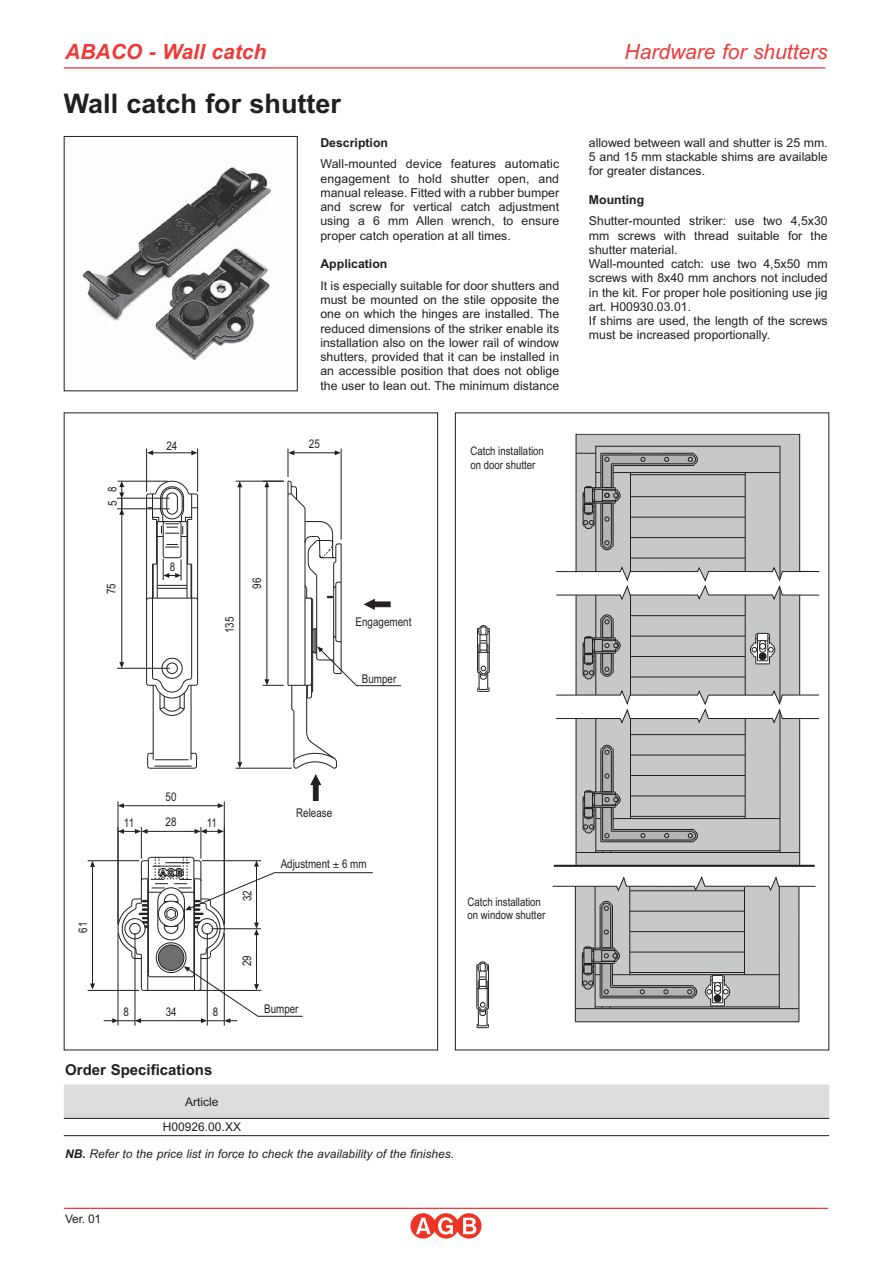
<style>
.page{position:relative;width:893px;height:1263px;background:#fff}
.page>*{position:absolute;margin:0;border:0;box-sizing:border-box;transform-origin:0 0}
.t1{font:700 27px "Arial";color:#231f20}
.t2{font:italic 21px "Arial";color:#ef393a}
.t3{font:italic 700 21px "Arial";color:#ef393a}
.t4{font:700 15px "Arial";color:#231f20}
.t5{font:12.3px/14.2px "Arial";color:#231f20;text-align:justify}
.t6{font:700 12.3px "Arial";color:#231f20}
.t7{font:12px "Arial Narrow";color:#231f20}
.t8{font:italic 12px "Arial";color:#231f20}
.t9{font:12px/25.7px "Arial";color:#231f20;text-align:center}
.t10{font:11.7px/14px "Arial Narrow";color:#231f20}
.s1{font-weight:700}
</style>
<div class="page">
<hr style="left:64px;top:67px;width:761px;height:2px;background:#ef393a">
<hr style="left:146px;top:449px;width:1px;height:43px;background:#231f20">
<hr style="left:153px;top:452px;width:39px;height:1px;background:#231f20">
<svg style="left:147px;top:450px;width:6px;height:5px"></svg>
<svg style="left:191px;top:450px;width:6px;height:5px"></svg>
<hr style="left:197px;top:449px;width:1px;height:43px;background:#231f20">
<hr style="left:236px;top:768px;width:56px;height:1px;background:#231f20">
<hr style="left:239px;top:487px;width:1px;height:275px;background:#231f20">
<svg style="left:237px;top:762px;width:5px;height:6px"></svg>
<svg style="left:237px;top:482px;width:5px;height:5px"></svg>
<hr style="left:236px;top:481px;width:48px;height:1px;background:#231f20">
<hr style="left:118px;top:481px;width:50px;height:1px;background:#231f20">
<hr style="left:117px;top:498px;width:53px;height:1px;background:#231f20">
<hr style="left:117px;top:508px;width:53px;height:1px;background:#231f20">
<hr style="left:121px;top:514px;width:1px;height:148px;background:#231f20">
<svg style="left:119px;top:481px;width:5px;height:34px"></svg>
<svg style="left:119px;top:662px;width:5px;height:6px"></svg>
<hr style="left:117px;top:668px;width:53px;height:1px;background:#231f20">
<hr style="left:88px;top:860px;width:51px;height:1px;background:#231f20">
<hr style="left:92px;top:866px;width:1px;height:118px;background:#231f20">
<svg style="left:90px;top:861px;width:5px;height:6px"></svg>
<svg style="left:90px;top:983px;width:5px;height:6px"></svg>
<hr style="left:88px;top:990px;width:51px;height:1px;background:#231f20">
<hr style="left:224px;top:801px;width:1px;height:123px;background:#231f20">
<hr style="left:123px;top:805px;width:95px;height:1px;background:#231f20">
<svg style="left:218px;top:803px;width:6px;height:5px"></svg>
<svg style="left:119px;top:803px;width:5px;height:5px"></svg>
<hr style="left:118px;top:801px;width:1px;height:123px;background:#231f20">
<hr style="left:141px;top:827px;width:1px;height:31px;background:#231f20">
<hr style="left:147px;top:831px;width:48px;height:1px;background:#231f20">
<svg style="left:118px;top:829px;width:30px;height:5px"></svg>
<hr style="left:201px;top:827px;width:1px;height:31px;background:#231f20">
<svg style="left:194px;top:829px;width:30px;height:5px"></svg>
<hr style="left:118px;top:933px;width:1px;height:92px;background:#231f20">
<hr style="left:135px;top:933px;width:1px;height:92px;background:#231f20">
<hr style="left:207px;top:933px;width:1px;height:92px;background:#231f20">
<hr style="left:224px;top:933px;width:1px;height:92px;background:#231f20">
<svg style="left:146px;top:480px;width:52px;height:289px"></svg>
<svg style="left:263px;top:449px;width:138px;height:352px"></svg>
<svg style="left:476px;top:961px;width:13px;height:67px"></svg>
<svg style="left:477px;top:625px;width:13px;height:67px"></svg>
<hr style="left:554px;top:865px;width:261px;height:2px;background:#231f20">
<svg style="left:552px;top:876px;width:264px;height:146px"></svg>
<svg style="left:555px;top:434px;width:265px;height:432px"></svg>
<div style="left:64px;top:1084px;width:765px;height:34px;background:#dcddde"></div>
<hr style="left:64px;top:1118px;width:765px;height:1px;background:#231f20">
<hr style="left:64px;top:1135px;width:765px;height:1px;background:#231f20">
<img style="left:82px;top:167px;width:189px;height:193px">
<div style="left:64px;top:136px;width:234px;height:255px;border:1px solid #231f20"></div>
<svg style="left:410px;top:1213px;width:72px;height:25px"></svg>
<hr style="left:64px;top:1208px;width:764px;height:1px;background:#ef393a">
<svg style="left:104px;top:856px;width:269px;height:167px"></svg>
<h2 class="t3" style="left:65px;top:44px;width:202px">ABACO - Wall catch</h2>
<h2 class="t2" style="left:625px;top:44px;width:205px">Hardware for shutters</h2>
<h1 class="t1" style="left:64px;top:94px;width:279px">Wall catch for shutter</h1>
<p class="t6" style="left:320px;top:138px;width:69px">Description</p>
<p class="t5" style="left:320px;top:158px;width:240px">Wall-mounted device features automatic engagement to hold shutter open, and manual release. Fitted with a rubber bumper and screw for vertical catch adjustment using a 6 mm Allen wrench, to ensure proper catch operation at all times.</p>
<p class="t6" style="left:320px;top:259px;width:68px">Application</p>
<p class="t5" style="left:320px;top:280px;width:240px">It is especially suitable for door shutters and must be mounted on the stile opposite the one on which the hinges are installed. The reduced dimensions of the striker enable its installation also on the lower rail of window shutters, provided that it can be installed in an accessible position that does not oblige the user to lean out. The minimum distance</p>
<p class="t7" style="left:108px;top:492px;width:7px;rotate:-90deg">8</p>
<p class="t7" style="left:108px;top:506px;width:7px;rotate:-90deg">5</p>
<p class="t7" style="left:107px;top:594px;width:12px;rotate:-90deg">75</p>
<p class="t7" style="left:166px;top:441px;width:12px">24</p>
<p class="t7" style="left:170px;top:562px;width:7px">8</p>
<p class="t7" style="left:309px;top:440px;width:12px">25</p>
<p class="t7" style="left:225px;top:633px;width:18px;rotate:-90deg">135</p>
<p class="t7" style="left:252px;top:589px;width:12px;rotate:-90deg">96</p>
<p class="t7" style="left:356px;top:617px;width:57px">Engagement</p>
<p class="t7" style="left:362px;top:674px;width:36px">Bumper</p>
<p class="t10" style="left:470px;top:445px;width:75px">Catch installation on door shutter</p>
<p class="t5" style="left:589px;top:136px;width:240px">allowed between wall and shutter is 25 mm.<br>5 and 15 mm stackable shims are available for greater distances.</p>
<p class="t6" style="left:589px;top:195px;width:57px">Mounting</p>
<p class="t5" style="left:589px;top:215px;width:240px;text-align:left">Shutter-mounted striker: use two 4,5x30 mm screws with thread suitable for the shutter material.<br>Wall-mounted catch: use two 4,5x50 mm screws with 8x40 mm anchors not included in the kit. For proper hole positioning use jig art. H00930.03.01.<br>If shims are used, the length of the screws must be increased proportionally.</p>
<p class="t7" style="left:79px;top:933px;width:12px;rotate:-90deg">61</p>
<p class="t7" style="left:166px;top:792px;width:12px">50</p>
<p class="t7" style="left:124px;top:818px;width:12px">11</p>
<p class="t7" style="left:166px;top:818px;width:12px">28</p>
<p class="t7" style="left:207px;top:818px;width:12px">11</p>
<p class="t7" style="left:123px;top:1008px;width:7px">8</p>
<p class="t7" style="left:166px;top:1008px;width:12px">34</p>
<p class="t7" style="left:213px;top:1008px;width:7px">8</p>
<p class="t7" style="left:243px;top:901px;width:12px;rotate:-90deg">32</p>
<p class="t7" style="left:296px;top:809px;width:38px">Release</p>
<p class="t7" style="left:281px;top:859px;width:87px">Adjustment 6 mm</p>
<p class="t7" style="left:243px;top:966px;width:12px;rotate:-90deg">29</p>
<p class="t7" style="left:264px;top:1004px;width:36px">Bumper</p>
<p class="t10" style="left:467px;top:895px;width:79px">Catch installation on window shutter</p>
<p class="t4" style="left:65px;top:1064px;width:149px">Order Specifications</p>
<p class="t9" style="left:163px;top:1090px;width:80px">Article<br>H00926.00.XX</p>
<p class="t8" style="left:65px;top:1150px;width:390px"><span class="s1">NB.</span> Refer to the price list in force to check the availability of the finishes.</p>
<p class="t9" style="left:65px;top:1207px;width:37px">Ver. 01</p>
</div>
